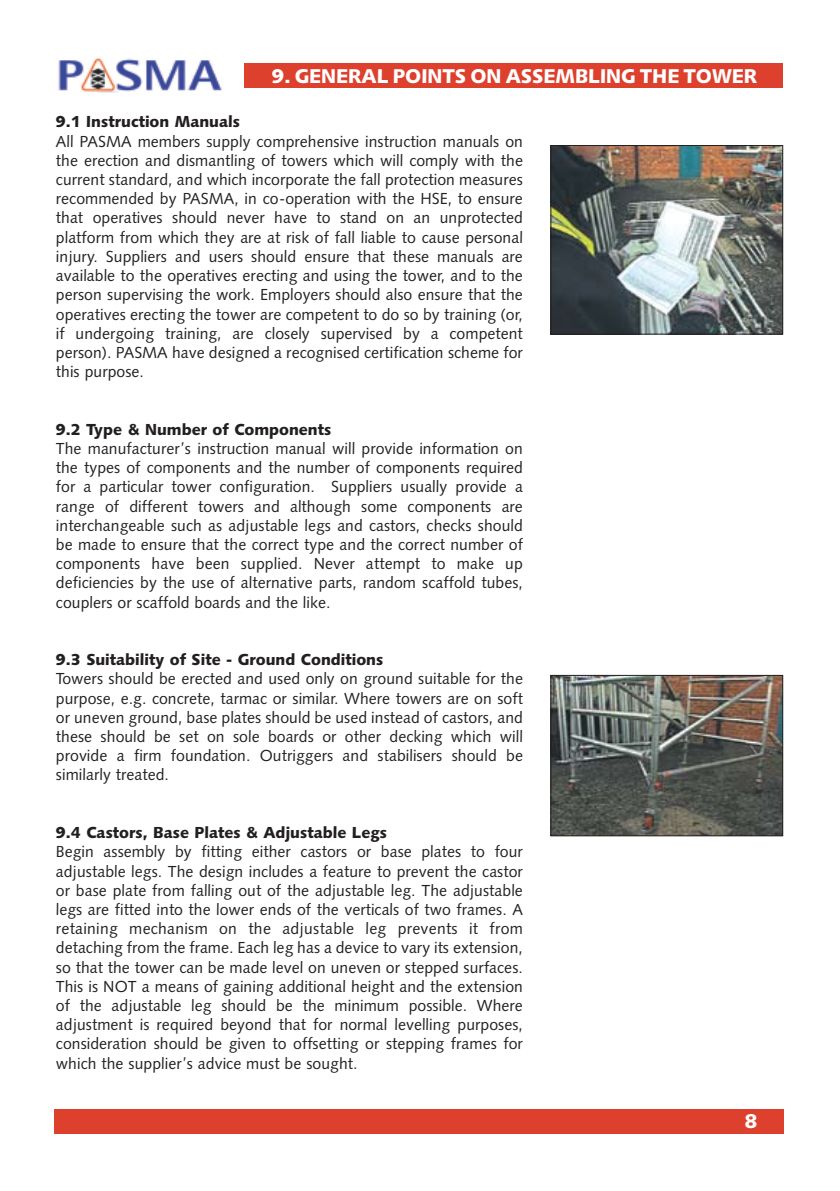
<style>
.page{position:relative;width:840px;height:1191px;background:#fff}
.page>*{position:absolute;margin:0;border:0;box-sizing:border-box;transform-origin:0 0}
.t1{font:20px "Humanist 531 BT Black A";color:#fff}
.t2{font:16px/19.2px "Humanist 531 BT Roman A";color:#231f20;text-align:justify}
.t3{font:16px "Humanist 531 BT Black A";color:#231f20}
</style>
<div class="page">
<img style="left:58px;top:57px;width:164px;height:36px">
<div style="left:244px;top:63px;width:538px;height:25px;background:#dd402d"></div>
<div style="left:54px;top:1109px;width:728px;height:25px;background:#dd402d"></div>
<img style="left:552px;top:677px;width:228px;height:157px">
<div style="left:550px;top:675px;width:232px;height:161px;border:1px solid #231f20"></div>
<img style="left:552px;top:147px;width:228px;height:185px">
<div style="left:550px;top:145px;width:232px;height:189px;border:1px solid #231f20"></div>
<p class="t1" style="left:272px;top:63px;width:486px">9. GENERAL POINTS ON ASSEMBLING THE TOWER</p>
<p class="t3" style="left:56px;top:112px;width:185px">9.1 Instruction Manuals</p>
<p class="t2" style="left:56px;top:131px;width:468px">All PASMA members supply comprehensive instruction manuals on the erection and dismantling of towers which will comply with the current standard, and which incorporate the fall protection measures recommended by PASMA, in co-operation with the HSE, to ensure that operatives should never have to stand on an unprotected platform from which they are at risk of fall liable to cause personal injury. Suppliers and users should ensure that these manuals are available to the operatives erecting and using the tower, and to the person supervising the work. Employers should also ensure that the operatives erecting the tower are competent to do so by training (or, if undergoing training, are closely supervised by a competent person). PASMA have designed a recognised certification scheme for this purpose.</p>
<p class="t3" style="left:56px;top:419px;width:277px">9.2 Type &amp; Number of Components</p>
<p class="t2" style="left:56px;top:438px;width:468px">The manufacturer’s instruction manual will provide information on the types of components and the number of components required for a particular tower configuration. Suppliers usually provide a range of different towers and although some components are interchangeable such as adjustable legs and castors, checks should be made to ensure that the correct type and the correct number of components have been supplied. Never attempt to make up deficiencies by the use of alternative parts, random scaffold tubes, couplers or scaffold boards and the like.</p>
<p class="t3" style="left:56px;top:649px;width:328px">9.3 Suitability of Site - Ground Conditions</p>
<p class="t2" style="left:56px;top:669px;width:468px">Towers should be erected and used only on ground suitable for the purpose, e.g. concrete, tarmac or similar. Where towers are on soft or uneven ground, base plates should be used instead of castors, and these should be set on sole boards or other decking which will provide a firm foundation. Outriggers and stabilisers should be similarly treated.</p>
<p class="t3" style="left:56px;top:822px;width:332px">9.4 Castors, Base Plates &amp; Adjustable Legs</p>
<p class="t2" style="left:56px;top:841px;width:468px">Begin assembly by fitting either castors or base plates to four adjustable legs. The design includes a feature to prevent the castor or base plate from falling out of the adjustable leg. The adjustable legs are fitted into the lower ends of the verticals of two frames. A retaining mechanism on the adjustable leg prevents it from detaching from the frame. Each leg has a device to vary its extension, so that the tower can be made level on uneven or stepped surfaces.<br>This is NOT a means of gaining additional height and the extension of the adjustable leg should be the minimum possible. Where adjustment is required beyond that for normal levelling purposes, consideration should be given to offsetting or stepping frames for which the supplier’s advice must be sought.</p>
<p class="t1" style="left:744px;top:1108px;width:14px">8</p>
</div>
